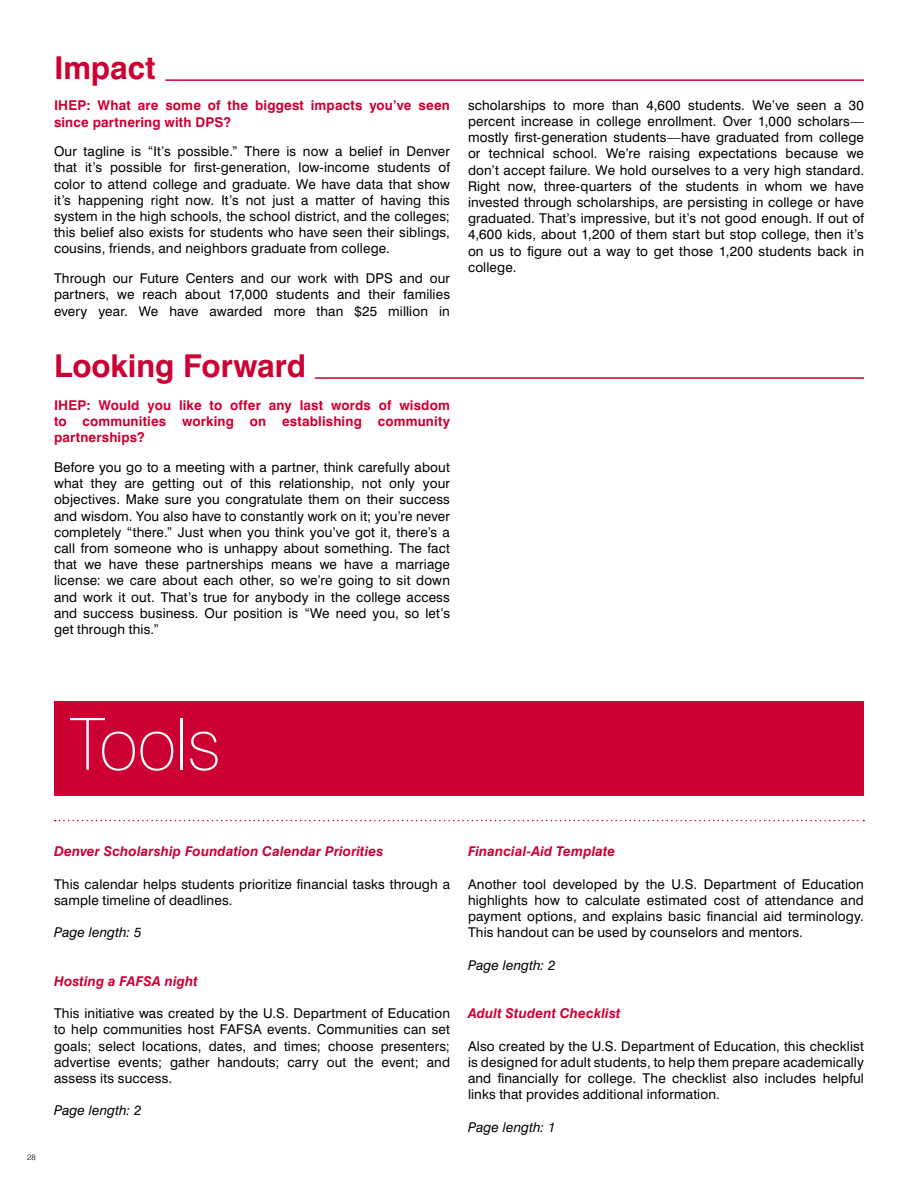
<style>
.page{position:relative;width:918px;height:1188px;background:#fff}
.page>*{position:absolute;margin:0;border:0;box-sizing:border-box;transform-origin:0 0}
.t1{font:100 72px "Swiss 721 BT";letter-spacing:-.02em;color:#fff}
.t2{font:700 31.5px "Swiss 721 BT";letter-spacing:-.005em;color:#c03}
.t3{font:13.5px/16.2px "Swiss 721 BT";letter-spacing:.01em;color:#000;text-align:justify}
.t4{font:700 13.5px/16.2px "Swiss 721 BT";letter-spacing:.01em;color:#c03}
.t5{font:italic 700 13.5px "Swiss 721 BT";letter-spacing:.01em;color:#c03}
.t6{font:italic 13.5px "Swiss 721 BT";letter-spacing:.01em;color:#000}
.t7{font:300 7.8px "Swiss 721 BT";color:#000}
</style>
<div class="page">
<hr style="left:165px;top:79px;width:699px;height:2px;background:#c03">
<hr style="left:315px;top:377px;width:549px;height:2px;background:#c03">
<div style="left:54px;top:701px;width:810px;height:95px;background:#c03"></div>
<svg style="left:55px;top:820px;width:809px;height:1px"></svg>
<h2 class="t2" style="left:54px;top:49px;width:103px">Impact</h2>
<p class="t4" style="left:54px;top:97px;width:397px">IHEP: What are some of the biggest impacts you’ve seen since partnering with DPS?</p>
<p class="t3" style="left:54px;top:143px;width:398px">Our tagline is “It’s possible.” There is now a belief in Denver that it’s possible for first-generation, low-income students of color to attend college and graduate. We have data that show it’s happening right now. It’s not just a matter of having this system in the high schools, the school district, and the colleges; this belief also exists for students who have seen their siblings, cousins, friends, and neighbors graduate from college.</p>
<p class="t3" style="left:54px;top:270px;width:398px">Through our Future Centers and our work with DPS and our partners, we reach about 17,000 students and their families every year. We have awarded more than $25 million in</p>
<h2 class="t2" style="left:54px;top:347px;width:254px">Looking Forward</h2>
<p class="t4" style="left:54px;top:397px;width:397px;text-align:justify">IHEP: Would you like to offer any last words of wisdom to communities working on establishing community partnerships?</p>
<p class="t3" style="left:54px;top:459px;width:398px">Before you go to a meeting with a partner, think carefully about what they are getting out of this relationship, not only your objectives. Make sure you congratulate them on their success and wisdom. You also have to constantly work on it; you’re never completely “there.” Just when you think you’ve got it, there’s a call from someone who is unhappy about something. The fact that we have these partnerships means we have a marriage license: we care about each other, so we’re going to sit down and work it out. That’s true for anybody in the college access and success business. Our position is “We need you, so let’s get through this.”</p>
<p class="t3" style="left:468px;top:97px;width:398px">scholarships to more than 4,600 students. We’ve seen a 30 percent increase in college enrollment. Over 1,000 scholars— mostly first-generation students—have graduated from college or technical school. We’re raising expectations because we don’t accept failure. We hold ourselves to a very high standard.<br>Right now, three-quarters of the students in whom we have invested through scholarships, are persisting in college or have graduated. That’s impressive, but it’s not good enough. If out of 4,600 kids, about 1,200 of them start but stop college, then it’s on us to figure out a way to get those 1,200 students back in college.</p>
<h1 class="t1" style="left:69px;top:700px;width:153px">Tools</h1>
<p class="t7" style="left:27px;top:1153px;width:10px">28</p>
<p class="t5" style="left:54px;top:843px;width:331px">Denver Scholarship Foundation Calendar Priorities</p>
<p class="t3" style="left:54px;top:876px;width:398px">This calendar helps students prioritize financial tasks through a sample timeline of deadlines.</p>
<p class="t6" style="left:54px;top:924px;width:89px">Page length: 5</p>
<p class="t5" style="left:54px;top:973px;width:145px">Hosting a FAFSA night</p>
<p class="t3" style="left:54px;top:1005px;width:398px">This initiative was created by the U.S. Department of Education to help communities host FAFSA events. Communities can set goals; select locations, dates, and times; choose presenters; advertise events; gather handouts; carry out the event; and assess its success.</p>
<p class="t6" style="left:54px;top:1102px;width:89px">Page length: 2</p>
<p class="t5" style="left:468px;top:843px;width:149px">Financial-Aid Template</p>
<p class="t3" style="left:468px;top:876px;width:398px">Another tool developed by the U.S. Department of Education highlights how to calculate estimated cost of attendance and payment options, and explains basic financial aid terminology.<br>This handout can be used by counselors and mentors.</p>
<p class="t6" style="left:468px;top:957px;width:89px">Page length: 2</p>
<p class="t5" style="left:468px;top:1005px;width:154px">Adult Student Checklist</p>
<p class="t3" style="left:468px;top:1038px;width:398px">Also created by the U.S. Department of Education, this checklist is designed for adult students, to help them prepare academically and financially for college. The checklist also includes helpful links that provides additional information.</p>
<p class="t6" style="left:468px;top:1119px;width:89px">Page length: 1</p>
</div>
